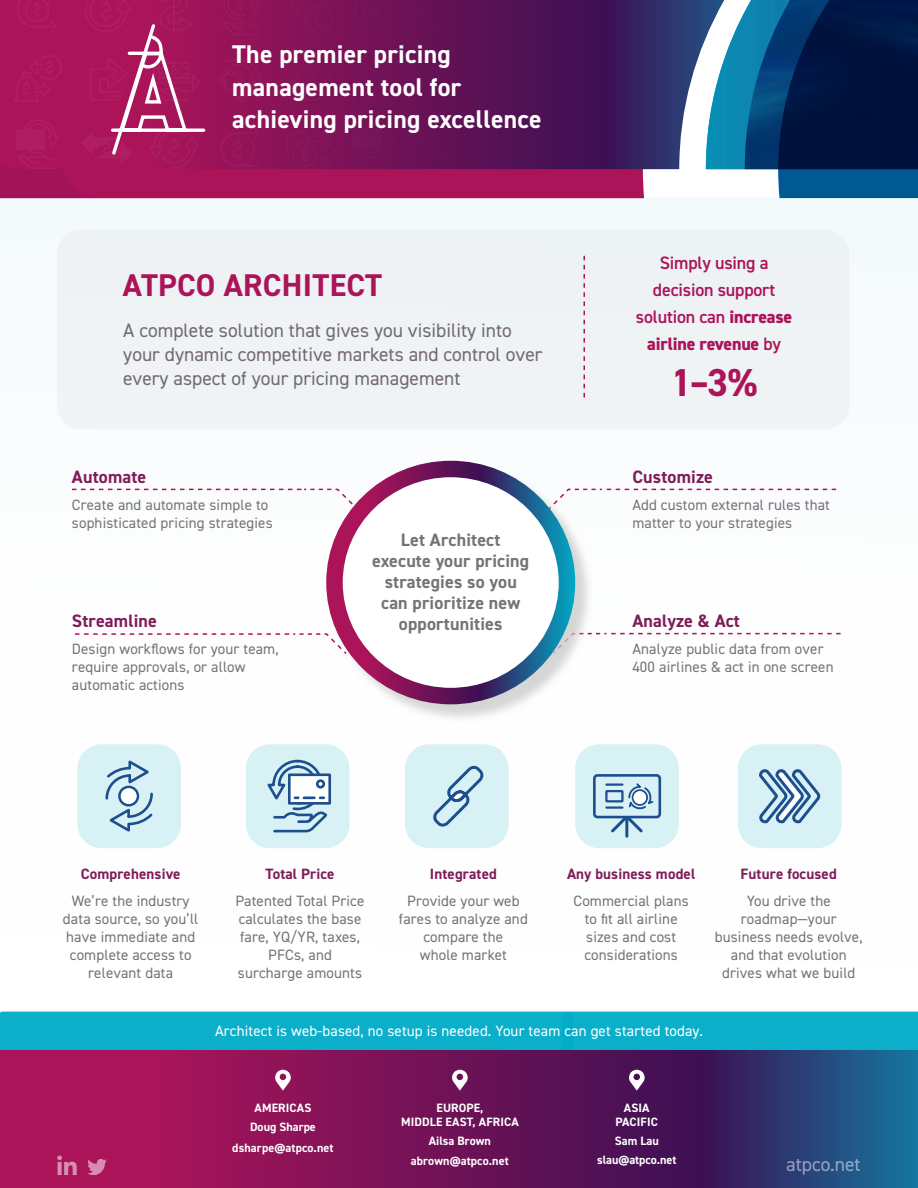
<style>
.page{position:relative;width:918px;height:1188px;background:#fff}
.page>*{position:absolute;margin:0;border:0;box-sizing:border-box;transform-origin:0 0}
.t1{font:700 39px "DIN2014";color:#ac145a}
.t2{font:700 31.5px "DIN2014";letter-spacing:.01em;color:#ac145a}
.t3{font:700 25.65px/32.4px "DIN2014";letter-spacing:.01em;color:#fff}
.t4{font:19.5px/24px "DIN2014";color:#726972}
.t5{font:19.5px "DIN2014";color:#fff}
.t6{font:700 18px/21px "DIN2014";letter-spacing:.01em;color:#747476;text-align:center}
.t7{font:600 18px/27px "DIN2014";letter-spacing:-.01em;color:#ac145a;text-align:center}
.t8{font:700 18px "DIN2014";letter-spacing:.01em;color:#7e1d5a}
.t9{font:15px/18px "DIN2014";letter-spacing:.01em;color:#747476;text-align:center}
.t10{font:15px "DIN2014";letter-spacing:.01em;color:#fff}
.t11{font:700 15px "DIN2014";letter-spacing:.01em;color:#7e1d5a}
.t12{font:700 12.15px/13.5px "DIN2014";letter-spacing:.01em;color:#fff;text-align:center}
.s1{font-weight:800}
</style>
<div class="page">
<div style="left:0;top:1012px;width:918px;height:39px;background:#0bafca"></div>
<svg style="left:0;top:1051px;width:918px;height:137px;background:#6a1e5f"></svg>
<div style="left:57px;top:230px;width:792px;height:199px;background:#eff3f4;border-radius:24px"></div>
<div style="left:405px;top:744px;width:104px;height:104px;background:#d8f1f5;border-radius:24px"></div>
<div style="left:575px;top:744px;width:104px;height:104px;background:#d8f1f5;border-radius:24px"></div>
<div style="left:246px;top:744px;width:104px;height:104px;background:#d8f1f5;border-radius:24px"></div>
<div style="left:77px;top:744px;width:104px;height:104px;background:#d8f1f5;border-radius:24px"></div>
<div style="left:738px;top:744px;width:103px;height:104px;background:#d8f1f5;border-radius:24px"></div>
<svg style="left:72px;top:488px;width:257px;height:3px"></svg>
<svg style="left:594px;top:488px;width:242px;height:3px"></svg>
<svg style="left:596px;top:632px;width:245px;height:3px"></svg>
<svg style="left:75px;top:633px;width:254px;height:4px"></svg>
<svg style="left:759px;top:770px;width:62px;height:54px"></svg>
<svg style="left:105px;top:760px;width:48px;height:72px"></svg>
<div style="left:121px;top:788px;width:16px;height:16px;background:#fff;border-radius:50%"></div>
<svg style="left:433px;top:765px;width:51px;height:62px"></svg>
<div style="left:593px;top:774px;width:68px;height:44px;border:3px solid #1d4f90;border-radius:3px"></div>
<div style="left:605px;top:790px;width:19px;height:12px;border:2px solid #1d4f90"></div>
<hr style="left:606px;top:783px;width:16px;height:3px;background:#1d4f90">
<hr style="left:625px;top:818px;width:3px;height:18px;background:#1d4f90">
<hr style="left:606px;top:806px;width:16px;height:3px;background:#1d4f90">
<svg style="left:608px;top:783px;width:47px;height:52px"></svg>
<div style="left:633px;top:791px;width:13px;height:13px;background:#fff;border-radius:50%"></div>
<svg style="left:584px;top:256px;width:1px;height:141px"></svg>
<div style="left:329px;top:463px;width:265px;height:260px;background:#c7c9c7;opacity:.75"></div>
<div style="left:334px;top:469px;width:233px;height:227px;background:#fff;border-radius:50%"></div>
<div style="left:326px;top:461px;width:249px;height:243px;border:16px solid #fff;border-radius:50%"></div>
<svg style="left:629px;top:1070px;width:16px;height:21px"></svg>
<svg style="left:452px;top:1070px;width:16px;height:21px"></svg>
<svg style="left:275px;top:1070px;width:16px;height:21px"></svg>
<svg style="left:87px;top:1159px;width:20px;height:16px"></svg>
<svg style="left:57px;top:1155px;width:20px;height:20px"></svg>
<svg style="left:0;top:169px;width:706px;height:29px;background:#b22968"></svg>
<svg style="left:0;top:0;width:706px;height:169px"></svg>
<svg style="left:706px;top:169px;width:212px;height:29px"></svg>
<img style="left:706px;top:0;width:212px;height:169px">
<svg style="left:351px;top:0;width:328px;height:171px;background:#531558"></svg>
<svg style="left:13px;top:0;width:329px;height:171px;background:#a11b5e"></svg>
<svg style="left:329px;top:773px;width:2px;height:32px"></svg>
<svg style="left:267px;top:759px;width:62px;height:74px"></svg>
<h3 class="t3" style="left:232px;top:38px;width:311px">The premier pricing management tool for achieving pricing excellence</h3>
<h2 class="t2" style="left:123px;top:264px;width:261px">ATPCO ARCHITECT</h2>
<h3 class="t4" style="left:123px;top:318px;width:421px">A complete solution that gives you visibility into your dynamic competitive markets and control over every aspect of your pricing management</h3>
<p class="t8" style="left:72px;top:465px;width:76px">Automate</p>
<p class="t9" style="left:72px;top:496px;width:202px;text-align:left">Create and automate simple to sophisticated pricing strategies</p>
<p class="t8" style="left:72px;top:608px;width:87px">Streamline</p>
<p class="t9" style="left:72px;top:639px;width:208px;text-align:left">Design workflows for your team, require approvals, or allow automatic actions</p>
<p class="t6" style="left:372px;top:530px;width:159px">Let Architect execute your pricing strategies so you can prioritize new opportunities</p>
<p class="t7" style="left:636px;top:249px;width:158px">Simply using a decision support solution can <span class="s1">increase airline revenue</span> by</p>
<h1 class="t1" style="left:671px;top:357px;width:88px">1–3%</h1>
<p class="t8" style="left:632px;top:465px;width:82px">Customize</p>
<p class="t9" style="left:632px;top:496px;width:199px;text-align:left">Add custom external rules that matter to your strategies</p>
<p class="t8" style="left:632px;top:608px;width:109px">Analyze &amp; Act</p>
<p class="t9" style="left:632px;top:639px;width:203px;text-align:left">Analyze public data from over<br>400 airlines &amp; act in one screen</p>
<p class="t11" style="left:81px;top:864px;width:101px">Comprehensive</p>
<p class="t9" style="left:63px;top:891px;width:137px">We’re the industry data source, so you’ll have immediate and complete access to relevant data</p>
<p class="t11" style="left:265px;top:864px;width:71px">Total Price</p>
<p class="t9" style="left:236px;top:891px;width:130px">Patented Total Price calculates the base fare, YQ/YR, taxes,<br>PFCs, and surcharge amounts</p>
<p class="t11" style="left:430px;top:864px;width:69px">Integrated</p>
<p class="t9" style="left:399px;top:891px;width:130px">Provide your web fares to analyze and compare the<br>whole market</p>
<p class="t11" style="left:567px;top:864px;width:130px">Any business model</p>
<p class="t9" style="left:574px;top:891px;width:117px">Commercial plans to fit all airline sizes and cost considerations</p>
<p class="t11" style="left:741px;top:864px;width:98px">Future focused</p>
<p class="t9" style="left:715px;top:891px;width:149px">You drive the roadmap—your business needs evolve, and that evolution drives what we build</p>
<p class="t10" style="left:215px;top:1021px;width:489px">Architect is web-based, no setup is needed. Your team can get started today.</p>
<p class="t12" style="left:250px;top:1099px;width:67px;line-height:18.9px">AMERICAS<br>Doug Sharpe</p>
<p class="t12" style="left:232px;top:1140px;width:103px">dsharpe@atpco.net</p>
<p class="t12" style="left:401px;top:1101px;width:119px">EUROPE,<br>MIDDLE EAST, AFRICA</p>
<p class="t12" style="left:411px;top:1130px;width:99px;line-height:20.2px">Ailsa Brown abrown@atpco.net</p>
<p class="t12" style="left:616px;top:1101px;width:44px">ASIA<br>PACIFIC</p>
<p class="t12" style="left:597px;top:1131px;width:81px;line-height:18.9px">Sam Lau slau@atpco.net</p>
<h3 class="t5" style="left:786px;top:1152px;width:76px">atpco.net</h3>
</div>
